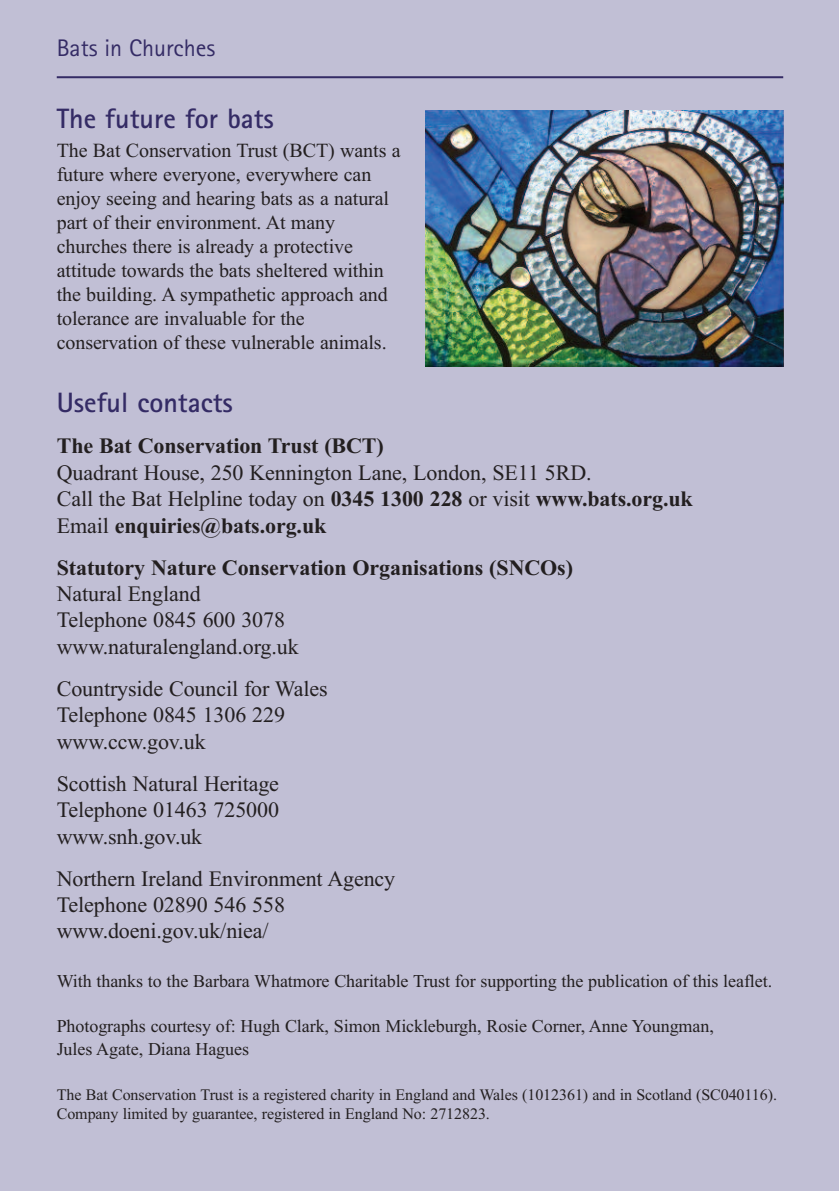
<style>
.page{position:relative;width:840px;height:1191px;background:#fff}
.page>*{position:absolute;margin:0;border:0;box-sizing:border-box;transform-origin:0 0}
.t1{font:700 28px "Rotis Sans Serif";color:#342b65}
.t2{font:24px "Rotis Sans Serif";color:#342b65}
.t3{font:22px/26.4px "Times New Roman";letter-spacing:-.005em;color:#231f20}
.t4{font:700 22px "Times New Roman";letter-spacing:-.005em;color:#231f20}
.t5{font:20px/24px "Times New Roman";letter-spacing:-.005em;color:#231f20}
.t6{font:18px/23px "Times New Roman";letter-spacing:-.005em;color:#231f20}
.t7{font:16px/19.2px "Times New Roman";letter-spacing:-.005em;color:#231f20}
.s1{font-weight:700}
</style>
<div class="page">
<div style="left:0;top:0;width:838px;height:1191px;background:#c1bfd5"></div>
<hr style="left:57px;top:76px;width:725px;height:2px;background:#342b65">
<img style="left:425px;top:110px;width:357px;height:256px">
<p class="t2" style="left:57px;top:40px;width:160px">Bats in Churches</p>
<p class="t1" style="left:57px;top:109px;width:219px">The future for bats</p>
<p class="t5" style="left:57px;top:138px;width:345px">The Bat Conservation Trust (BCT) wants a future where everyone, everywhere can enjoy seeing and hearing bats as a natural part of their environment. At many churches there is already a protective attitude towards the bats sheltered within the building. A sympathetic approach and tolerance are invaluable for the conservation of these vulnerable animals.</p>
<p class="t1" style="left:57px;top:392px;width:178px">Useful contacts</p>
<p class="t4" style="left:57px;top:433px;width:328px">The Bat Conservation Trust (BCT)</p>
<p class="t3" style="left:57px;top:459px;width:637px">Quadrant House, 250 Kennington Lane, London, SE11 5RD.<br>Call the Bat Helpline today on <span class="s1">0345 1300 228</span> or visit <span class="s1">www.bats.org.uk<br></span>Email <span class="s1">enquiries@bats.org.uk</span></p>
<p class="t4" style="left:57px;top:554px;width:517px">Statutory Nature Conservation Organisations (SNCOs)</p>
<p class="t3" style="left:57px;top:580px;width:243px">Natural England<br>Telephone 0845 600 3078 www.naturalengland.org.uk</p>
<p class="t3" style="left:57px;top:675px;width:272px">Countryside Council for Wales<br>Telephone 0845 1306 229 www.ccw.gov.uk</p>
<p class="t3" style="left:57px;top:770px;width:224px;text-align:justify">Scottish Natural Heritage Telephone 01463 725000 www.snh.gov.uk</p>
<p class="t3" style="left:57px;top:864px;width:340px">Northern Ireland Environment Agency<br>Telephone 02890 546 558 www.doeni.gov.uk/niea/</p>
<p class="t6" style="left:57px;top:969px;width:716px">With thanks to the Barbara Whatmore Charitable Trust for supporting the publication of this leaflet.</p>
<p class="t6" style="left:57px;top:1014px;width:658px">Photographs courtesy of: Hugh Clark, Simon Mickleburgh, Rosie Corner, Anne Youngman,<br>Jules Agate, Diana Hagues</p>
<p class="t7" style="left:57px;top:1084px;width:721px">The Bat Conservation Trust is a registered charity in England and Wales (1012361) and in Scotland (SC040116).<br>Company limited by guarantee, registered in England No: 2712823.</p>
</div>
